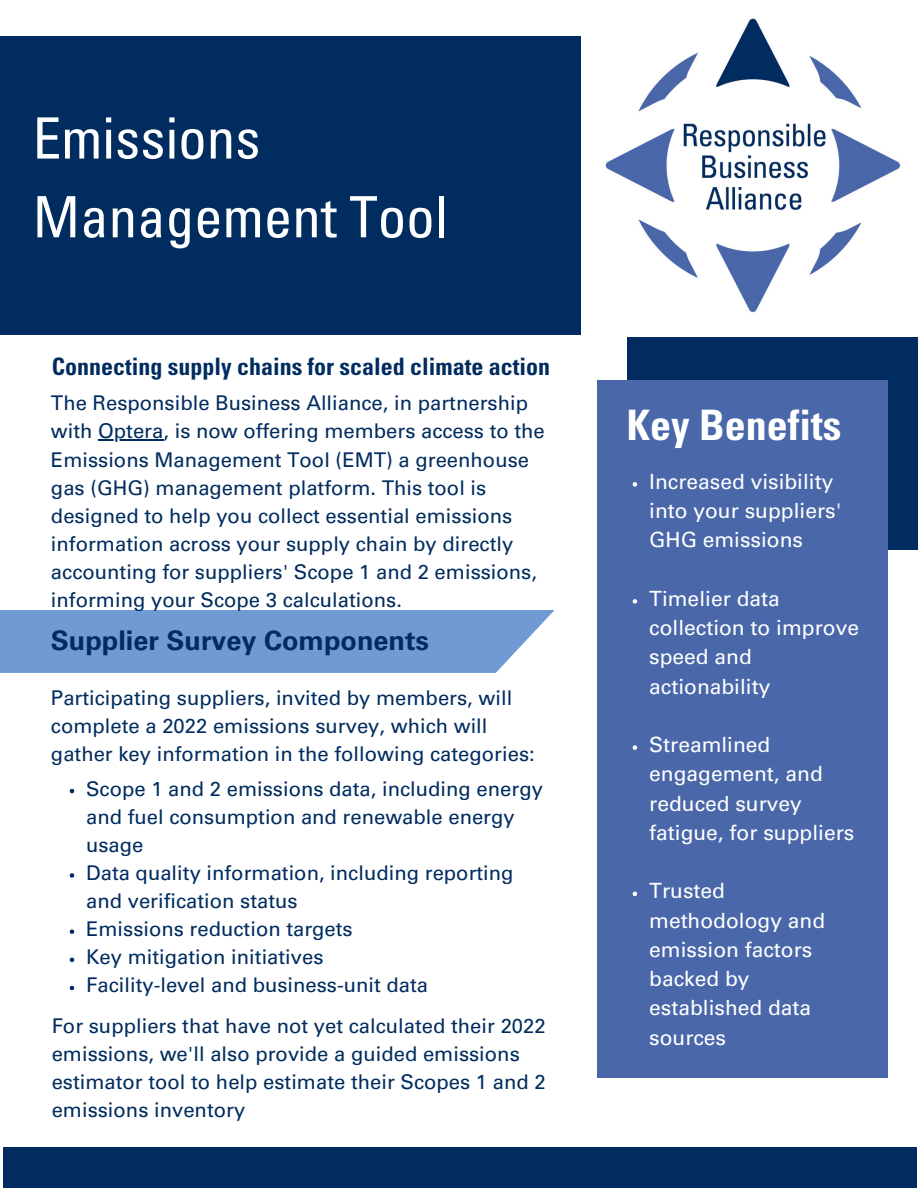
<style>
.page{position:relative;width:918px;height:1188px;background:#fff}
.page>*{position:absolute;margin:0;border:0;box-sizing:border-box;transform-origin:0 0}
.t1{font:condensed 57px/78.8px "Univers LT Pro";color:#fff}
.t2{font:700 condensed 42px "Univers LT Pro";color:#fff}
.t3{font:700 27px "Univers LT Pro 65";color:#002c5f}
.t4{font:700 condensed 24px "Univers LT Pro";color:#002c5f}
.t5{font:21px/29.2px "Univers LT Pro 55 Roman";color:#fff}
.t6{font:20.25px/28.2px "Univers LT Pro 55 Roman";color:#002c5f}
</style>
<div class="page">
<div style="left:627px;top:337px;width:291px;height:212px;background:#002c5f"></div>
<div style="left:0;top:36px;width:581px;height:299px;background:#002c5f"></div>
<div style="left:4px;top:1148px;width:913px;height:40px;background:#002c5f"></div>
<div style="left:597px;top:380px;width:291px;height:697px;background:#4967a9"></div>
<div style="left:0;top:610px;width:554px;height:63px;background:#6f9ad3"></div>
<img style="left:605px;top:18px;width:296px;height:295px">
<hr style="left:98px;top:440px;width:65px;height:1px;background:#002c5f">
<svg style="left:633px;top:482px;width:4px;height:5px"></svg>
<svg style="left:633px;top:599px;width:4px;height:5px"></svg>
<svg style="left:633px;top:745px;width:4px;height:5px"></svg>
<svg style="left:633px;top:892px;width:4px;height:4px"></svg>
<svg style="left:70px;top:789px;width:4px;height:4px"></svg>
<svg style="left:70px;top:873px;width:4px;height:5px"></svg>
<svg style="left:70px;top:929px;width:4px;height:5px"></svg>
<svg style="left:70px;top:958px;width:4px;height:4px"></svg>
<svg style="left:70px;top:986px;width:4px;height:4px"></svg>
<h1 class="t1" style="left:33px;top:106px;width:416px">Emissions<br>Management Tool</h1>
<p class="t4" style="left:52px;top:358px;width:500px">Connecting supply chains for scaled climate action</p>
<p class="t6" style="left:51px;top:392px;width:495px">The Responsible Business Alliance, in partnership with Optera, is now offering members access to the Emissions Management Tool (EMT) a greenhouse gas (GHG) management platform. This tool is designed to help you collect essential emissions information across your supply chain by directly accounting for suppliers' Scope 1 and 2 emissions, informing your Scope 3 calculations.</p>
<h3 class="t3" style="left:51px;top:630px;width:380px">Supplier Survey Components</h3>
<p class="t6" style="left:51px;top:686px;width:485px">Participating suppliers, invited by members, will complete a 2022 emissions survey, which will gather key information in the following categories:</p>
<p class="t6" style="left:86px;top:777px;width:458px">Scope 1 and 2 emissions data, including energy and fuel consumption and renewable energy usage<br>Data quality information, including reporting and verification status<br>Emissions reduction targets<br>Key mitigation initiatives<br>Facility-level and business-unit data</p>
<p class="t6" style="left:52px;top:1014px;width:496px">For suppliers that have not yet calculated their 2022 emissions, we'll also provide a guided emissions estimator tool to help estimate their Scopes 1 and 2 emissions inventory</p>
<h2 class="t2" style="left:627px;top:409px;width:216px">Key Benefits</h2>
<p class="t5" style="left:649px;top:470px;width:194px">Increased visibility into your suppliers'<br>GHG emissions</p>
<p class="t5" style="left:649px;top:587px;width:211px">Timelier data collection to improve speed and actionability</p>
<p class="t5" style="left:649px;top:733px;width:207px">Streamlined engagement, and reduced survey fatigue, for suppliers</p>
<p class="t5" style="left:649px;top:879px;width:178px">Trusted methodology and emission factors backed by established data sources</p>
</div>
